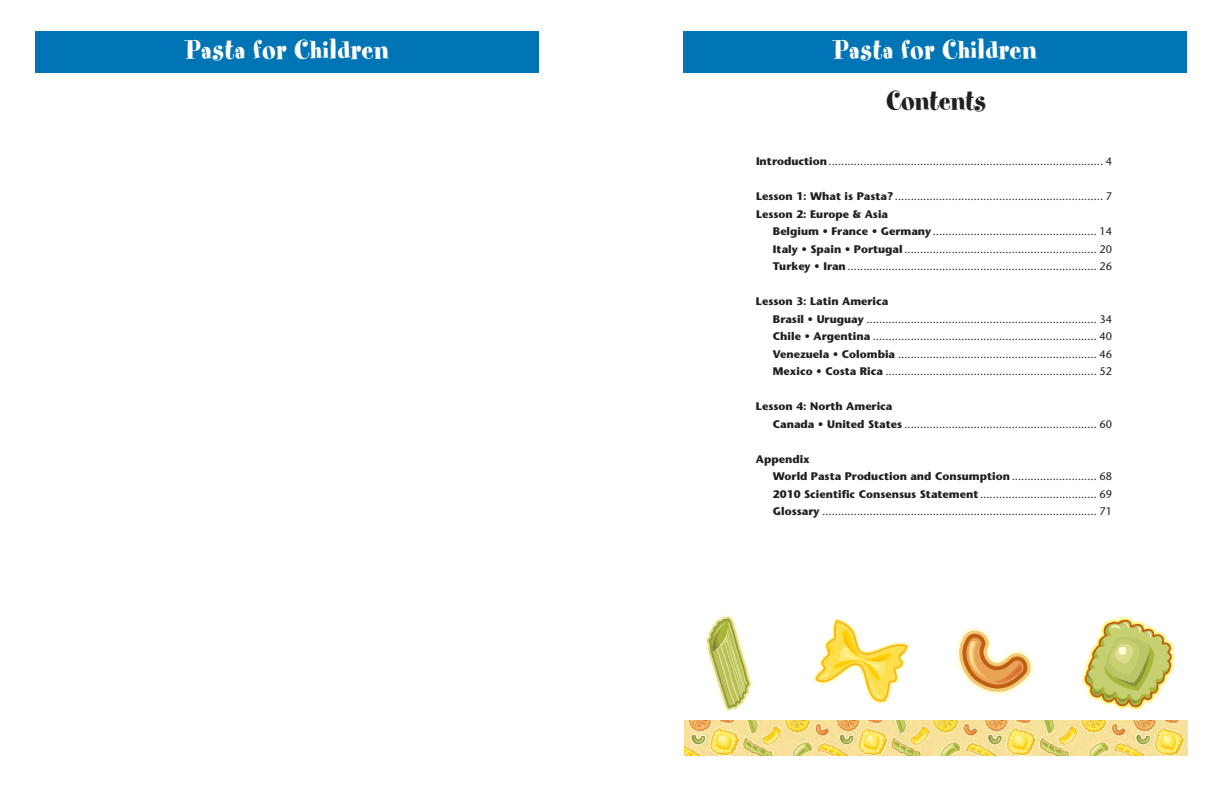
<style>
.page{position:relative;width:1224px;height:792px;background:#fff}
.page>*{position:absolute;margin:0;border:0;box-sizing:border-box;transform-origin:0 0}
.Title_fun_30{font:30px "Spumoni";letter-spacing:.025em;color:#fff}
.Title_fun_30-2{font:30px "Spumoni";color:#231f20}
.Head_11{font:11px "Stone Sans";color:#231f20}
.Head_11-2{font:700 11px "Stone Sans";color:#231f20}
.s1{font-weight:700}
.s2{font-weight:400}
</style>
<div class="page">
<div style="left:35px;top:31px;width:504px;height:42px;background:#0075b6"></div>
<div style="left:683px;top:31px;width:504px;height:42px;background:#0075b6"></div>
<img style="left:684px;top:720px;width:504px;height:36px">
<svg style="left:814px;top:618px;width:95px;height:85px"></svg>
<svg style="left:705px;top:615px;width:48px;height:97px"></svg>
<svg style="left:956px;top:627px;width:78px;height:68px"></svg>
<svg style="left:1081px;top:616px;width:95px;height:95px"></svg>
<p class="Title_fun_30" style="left:186px;top:35px;width:204px">Pasta for Children</p>
<p class="Title_fun_30" style="left:834px;top:35px;width:204px">Pasta for Children</p>
<p class="Title_fun_30-2" style="left:886px;top:85px;width:102px">Contents</p>
<p class="Head_11" style="left:756px;top:155px;width:358px"><span class="s1">Introduction</span>........................................................................................ 4</p>
<p class="Head_11" style="left:756px;top:190px;width:358px"><span class="s1">Lesson 1: What is Pasta?</span>................................................................... 7</p>
<p class="Head_11-2" style="left:756px;top:207px;width:134px">Lesson 2: Europe &amp; Asia</p>
<p class="Head_11" style="left:773px;top:225px;width:341px"><span class="s1">Belgium • France • Germany</span>..................................................... 14</p>
<p class="Head_11" style="left:773px;top:242px;width:341px"><span class="s1">Italy • Spain • Portugal</span>.............................................................. 20</p>
<p class="Head_11" style="left:773px;top:260px;width:341px"><span class="s1">Turkey • Iran</span>................................................................................ 26</p>
<p class="Head_11-2" style="left:756px;top:295px;width:134px">Lesson 3: Latin America</p>
<p class="Head_11" style="left:773px;top:312px;width:341px"><span class="s1">Brasil • Uruguay</span>.......................................................................... 34</p>
<p class="Head_11" style="left:773px;top:330px;width:341px"><span class="s1">Chile • Argentina</span>........................................................................ 40</p>
<p class="Head_11" style="left:773px;top:347px;width:341px"><span class="s1">Venezuela • Colombia</span>................................................................ 46</p>
<p class="Head_11" style="left:773px;top:365px;width:341px"><span class="s1">Mexico • Costa Rica</span>.................................................................... 52</p>
<p class="Head_11-2" style="left:756px;top:400px;width:138px">Lesson 4: North America</p>
<p class="Head_11" style="left:773px;top:417px;width:341px"><span class="s1">Canada • United States</span>.............................................................. 60</p>
<p class="Head_11-2" style="left:756px;top:452px;width:55px">Appendix</p>
<p class="Head_11-2" style="left:773px;top:470px;width:341px">World Pasta Production and Consumption<span class="s2">............................ 68</span></p>
<p class="Head_11" style="left:773px;top:487px;width:340px"><span class="s1">2010 Scientific Consensus Statement</span>...................................... 69</p>
<p class="Head_11" style="left:773px;top:505px;width:341px"><span class="s1">Glossary</span>........................................................................................ 71</p>
</div>
